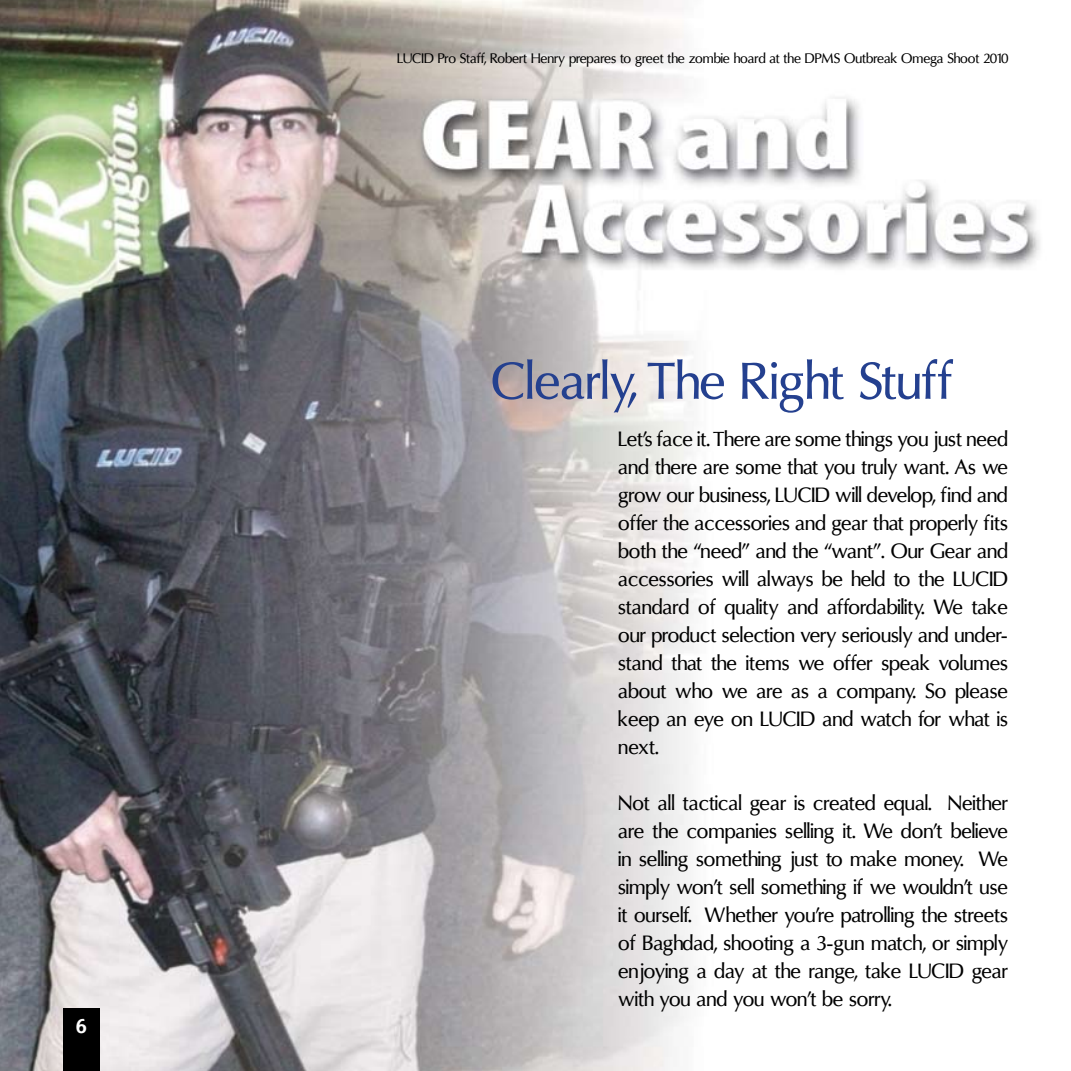
<style>
.page{position:relative;width:1071px;height:1071px;background:#fff}
.page>*{position:absolute;margin:0;border:0;box-sizing:border-box;transform-origin:0 0}
.t1{font:52.5px "Oregon LDO Medium";color:#24408f}
.t2{font:21px/28px "Oregon LDO Medium";color:#000;text-align:justify}
.t3{font:21px "Oregon LDO Black";color:#fff}
.t4{font:14px "Oregon LDO Medium";color:#000}
</style>
<div class="page">
<img style="left:0;top:0;width:1040px;height:1071px">
<div style="left:63px;top:1008px;width:37px;height:63px;background:#000"></div>
<p class="t3" style="left:76px;top:1014px;width:12px">6</p>
<p class="t4" style="left:397px;top:50px;width:613px">LUCID Pro Staff, Robert Henry prepares to greet the zombie hoard at the DPMS Outbreak Omega Shoot 2010</p>
<h1 class="t1" style="left:491px;top:351px;width:464px">Clearly, The Right Stuff</h1>
<p class="t2" style="left:618px;top:426px;width:391px">Let’s face it. There are some things you just need and there are some that you truly want. As we grow our business, LUCID will develop, find and offer the accessories and gear that properly fits both the “need” and the “want”. Our Gear and accessories will always be held to the LUCID standard of quality and affordability. We take our product selection very seriously and under&shy;stand that the items we offer speak volumes about who we are as a company. So please keep an eye on LUCID and watch for what is next.</p>
<p class="t2" style="left:618px;top:790px;width:391px">Not all tactical gear is created equal. Neither are the companies selling it. We don’t believe in selling something just to make money. We simply won’t sell something if we wouldn’t use it ourself. Whether you’re patrolling the streets of Baghdad, shooting a 3-gun match, or simply enjoying a day at the range, take LUCID gear with you and you won’t be sorry.</p>
</div>
